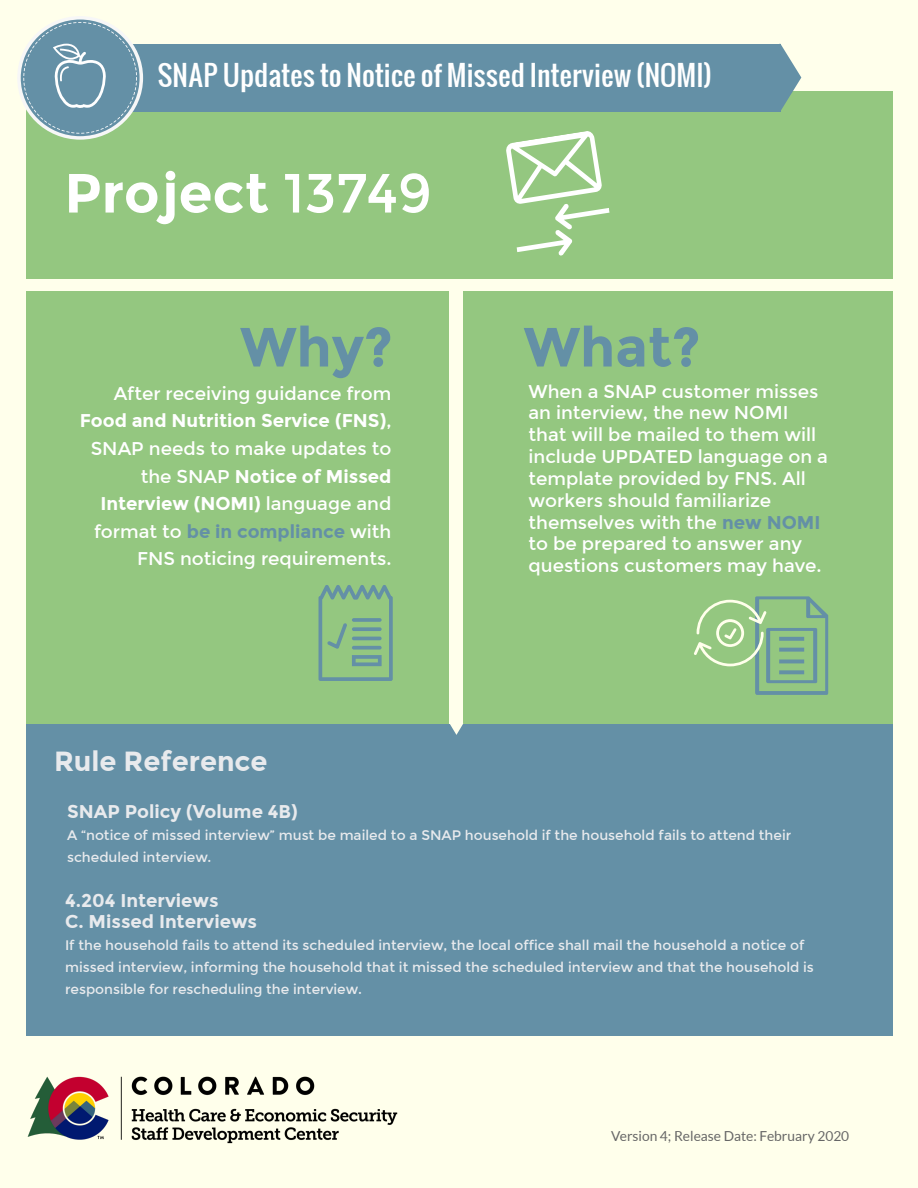
<style>
.page{position:relative;width:918px;height:1188px;background:#ffffeb}
.page>*{position:absolute;margin:0;border:0;box-sizing:border-box;transform-origin:0 0}
.t1{font:700 55.2px "Montserrat";color:#fff}
.t2{font:700 55.2px "Montserrat";color:#6490a6}
.t3{font:27.6px "Oswald";color:#fff}
.t4{font:700 27.6px "Montserrat";color:#e8eaed}
.t5{font:18.45px/21.9px "Montserrat";color:#fff;text-align:right}
.t6{font:700 18.45px/21.9px "Montserrat";color:#e8eaed}
.t7{font:13.8px/21.9px "Montserrat";color:#e8eaed}
.t8{font:13.8px "Lato";color:#666}
.s1{font-weight:400}
.s2{font-weight:700}
.s3{font-weight:700;color:#6490a6}
</style>
<div class="page">
<div style="left:26px;top:92px;width:867px;height:679px;background:#94c780"></div>
<div style="left:111px;top:44px;width:669px;height:67px;background:#6490a6"></div>
<svg style="left:780px;top:44px;width:21px;height:67px"></svg>
<svg style="left:17px;top:16px;width:126px;height:124px"></svg>
<svg style="left:23px;top:22px;width:114px;height:112px"></svg>
<svg style="left:319px;top:585px;width:74px;height:96px"></svg>
<img style="left:28px;top:1077px;width:370px;height:66px">
<div style="left:26px;top:724px;width:867px;height:311px;background:#6490a6"></div>
<svg style="left:506px;top:131px;width:104px;height:125px"></svg>
<div style="left:23px;top:279px;width:425px;height:12px;background:#ffffeb"></div>
<div style="left:433px;top:279px;width:426px;height:12px;background:#ffffeb"></div>
<div style="left:499px;top:279px;width:401px;height:12px;background:#ffffeb"></div>
<svg style="left:694px;top:596px;width:134px;height:99px"></svg>
<div style="left:450px;top:286px;width:13px;height:50px;background:#ffffeb"></div>
<div style="left:450px;top:335px;width:13px;height:50px;background:#ffffeb"></div>
<div style="left:450px;top:385px;width:13px;height:50px;background:#ffffeb"></div>
<div style="left:450px;top:435px;width:13px;height:50px;background:#ffffeb"></div>
<div style="left:450px;top:485px;width:13px;height:50px;background:#ffffeb"></div>
<div style="left:450px;top:535px;width:13px;height:50px;background:#ffffeb"></div>
<div style="left:450px;top:585px;width:13px;height:50px;background:#ffffeb"></div>
<div style="left:450px;top:634px;width:13px;height:50px;background:#ffffeb"></div>
<div style="left:450px;top:684px;width:13px;height:40px;background:#ffffeb"></div>
<svg style="left:450px;top:724px;width:13px;height:11px"></svg>
<h2 class="t3" style="left:157px;top:54px;width:556px">SNAP Updates to Notice of Missed Interview (NOMI)</h2>
<h1 class="t1" style="left:64px;top:160px;width:369px">Project <span class="s1">13749</span></h1>
<h1 class="t2" style="left:240px;top:314px;width:154px">Why?</h1>
<h1 class="t2" style="left:524px;top:314px;width:178px">What?</h1>
<p class="t5" style="left:80px;top:380px;width:313px;line-height:27.6px">After receiving guidance from<br><span class="s2">Food and Nutrition Service (FNS)</span>,<br>SNAP needs to make updates to the SNAP <span class="s2">Notice of Missed<br>Interview (NOMI)</span> language and format to <span class="s3">be in compliance</span> with<br>FNS noticing requirements.</p>
<p class="t5" style="left:529px;top:380px;width:301px;text-align:left">When a SNAP customer misses an interview, the new NOMI that will be mailed to them will include UPDATED language on a template provided by FNS. All workers should familiarize themselves with the <span class="s3">new NOMI </span>to be prepared to answer any questions customers may have.</p>
<h2 class="t4" style="left:54px;top:745px;width:215px">Rule Reference</h2>
<p class="t6" style="left:67px;top:801px;width:232px">SNAP Policy (Volume 4B)</p>
<p class="t7" style="left:67px;top:824px;width:726px">A “notice of missed interview” must be mailed to a SNAP household if the household fails to attend their scheduled interview.</p>
<p class="t6" style="left:65px;top:889px;width:193px">4.204 Interviews<br>C. Missed Interviews</p>
<p class="t7" style="left:65px;top:935px;width:750px">If the household fails to attend its scheduled interview, the local office shall mail the household a notice of missed interview, informing the household that it missed the scheduled interview and that the household is responsible for rescheduling the interview.</p>
<p class="t8" style="left:611px;top:1128px;width:240px">Version 4; Release Date: February 2020</p>
</div>
